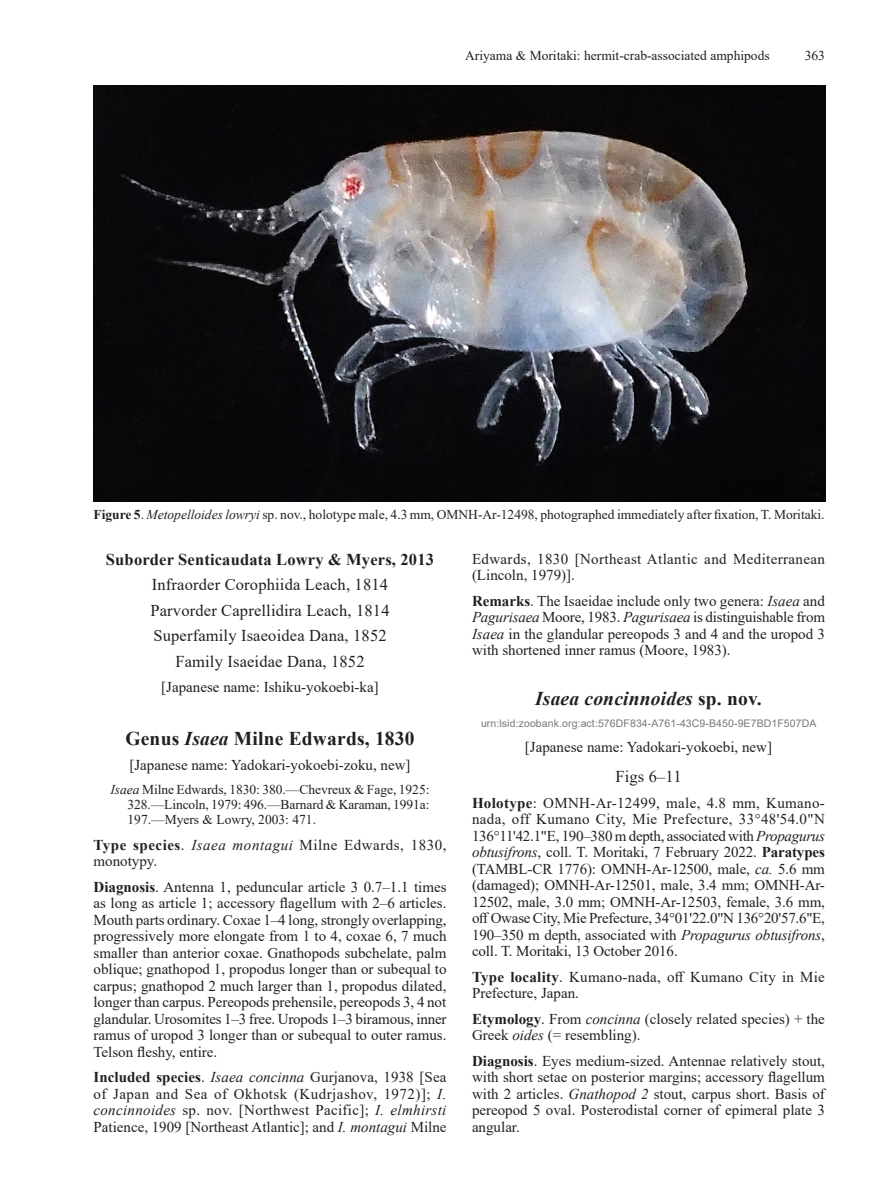
<style>
.page{position:relative;width:893px;height:1203px;background:#fff}
.page>*{position:absolute;margin:0;border:0;box-sizing:border-box;transform-origin:0 0}
.Heading_1{font:700 19.5px "Times New Roman";letter-spacing:.01em;color:#231f20}
.Heading_1-2{font:italic 700 19.5px "Times New Roman";letter-spacing:.01em;color:#231f20}
.Heading_2{font:16.5px "Times New Roman";letter-spacing:.01em;color:#231f20}
.Heading_2-2{font:700 16.5px "Times New Roman";letter-spacing:.01em;color:#231f20}
.AMsbf{font:16.5px "Times New Roman";letter-spacing:.01em;color:#231f20}
.AMbld{font:15px/16.5px "Times New Roman";color:#231f20;text-align:justify}
.AMbld-2{font:15px/16.5px "Times New Roman";letter-spacing:.025em;color:#231f20}
.AMbld-3{font:15px/16.5px "Times New Roman";letter-spacing:.02em;color:#231f20}
.AMbld-4{font:15px/16.5px "Times New Roman";letter-spacing:.035em;color:#231f20}
.AMtx1{font:13.5px/15px "Times New Roman";color:#231f20;text-align:justify}
.AMfig{font:13.5px "Times New Roman";color:#231f20}
.AMgry{font:10.5px "Arial";letter-spacing:.01em;color:#76787b}
.s1{font-weight:700}
.s2{font-style:italic}
.s3{font-style:normal}
</style>
<div class="page">
<img style="left:94px;top:85px;width:731px;height:417px">
<p class="AMtx1" style="left:465px;top:48px;width:306px">Ariyama &amp; Moritaki: hermit-crab-associated amphipods</p>
<p class="AMtx1" style="left:805px;top:48px;width:22px">363</p>
<p class="AMfig" style="left:94px;top:505px;width:733px"><span class="s1">Figure 5</span>. <span class="s2">Metopelloides lowryi</span> sp. nov., holotype male, 4.3 mm, OMNH-Ar-12498, photographed immediately after fixation, T. Moritaki.</p>
<p class="Heading_2-2" style="left:106px;top:547px;width:330px">Suborder Senticaudata Lowry &amp; Myers, 2013</p>
<p class="Heading_2" style="left:152px;top:573px;width:238px">Infraorder Corophiida Leach, 1814</p>
<p class="Heading_2" style="left:150px;top:599px;width:241px">Parvorder Caprellidira Leach, 1814</p>
<p class="Heading_2" style="left:153px;top:624px;width:235px">Superfamily Isaeoidea Dana, 1852</p>
<p class="Heading_2" style="left:175px;top:650px;width:191px">Family Isaeidae Dana, 1852</p>
<p class="AMbld" style="left:161px;top:678px;width:219px">[Japanese name: Ishiku-yokoebi-ka]</p>
<p class="Heading_1" style="left:125px;top:724px;width:291px">Genus <span class="s2">Isaea</span> Milne Edwards, 1830</p>
<p class="AMbld" style="left:129px;top:756px;width:283px">[Japanese name: Yadokari-yokoebi-zoku, new]</p>
<p class="AMtx1" style="left:128px;top:782px;width:303px;text-indent:-17px"><span class="s2">Isaea</span> Milne Edwards, 1830: 380.—Chevreux &amp; Fage, 1925:<br>328.—Lincoln, 1979: 496.—Barnard &amp; Karaman, 1991a:<br>197.—Myers &amp; Lowry, 2003: 471.</p>
<p class="AMbld-4" style="left:94px;top:836px;width:354px"><span class="s1">Type species</span>. <span class="s2">Isaea montagui</span> Milne Edwards, 1830, monotypy.</p>
<p class="AMbld" style="left:94px;top:878px;width:355px"><span class="s1">Diagnosis</span>. Antenna 1, peduncular article 3 0.7–1.1 times as long as article 1; accessory flagellum with 2–6 articles.<br>Mouth parts ordinary. Coxae 1–4 long, strongly overlapping, progressively more elongate from 1 to 4, coxae 6, 7 much smaller than anterior coxae. Gnathopods subchelate, palm oblique; gnathopod 1, propodus longer than or subequal to carpus; gnathopod 2 much larger than 1, propodus dilated, longer than carpus. Pereopods prehensile, pereopods 3, 4 not glandular. Urosomites 1–3 free. Uropods 1–3 biramous, inner ramus of uropod 3 longer than or subequal to outer ramus.<br>Telson fleshy, entire.</p>
<p class="AMbld" style="left:94px;top:1068px;width:354px"><span class="s1">Included species</span>. <span class="s2">Isaea concinna</span> Gurjanova, 1938 [Sea of Japan and Sea of Okhotsk (Kudrjashov, 1972)]; <span class="s2">I. concinnoides</span> sp. nov. [Northwest Pacific]; <span class="s2">I. elmhirsti </span>Patience, 1909 [Northeast Atlantic]; and <span class="s2">I. montagui</span> Milne</p>
<p class="AMbld-2" style="left:472px;top:550px;width:355px">Edwards, 1830 [Northeast Atlantic and Mediterranean (Lincoln, 1979)].</p>
<p class="AMbld" style="left:472px;top:592px;width:354px"><span class="s1">Remarks</span>. The Isaeidae include only two genera: <span class="s2">Isaea</span> and <span class="s2">Pagurisaea</span> Moore, 1983. <span class="s2">Pagurisaea</span> is distinguishable from <span class="s2">Isaea</span> in the glandular pereopods 3 and 4 and the uropod 3 with shortened inner ramus (Moore, 1983).</p>
<p class="Heading_1-2" style="left:535px;top:685px;width:228px">Isaea concinnoides <span class="s3">sp. nov.</span></p>
<p class="AMgry" style="left:481px;top:716px;width:337px">urn:lsid:zoobank.org:act:576DF834-A761-43C9-B450-9E7BD1F507DA</p>
<p class="AMbld" style="left:525px;top:738px;width:249px">[Japanese name: Yadokari-yokoebi, new]</p>
<p class="AMsbf" style="left:615px;top:765px;width:68px">Figs 6–11</p>
<p class="AMbld" style="left:472px;top:794px;width:354px"><span class="s1">Holotype</span>: OMNH-Ar-12499, male, 4.8 mm, Kumano&shy;nada, off Kumano City, Mie Prefecture, 33°48'54.0"N 136°11'42.1"E, 190–380 m depth, associated with <span class="s2">Propagurus obtusifrons</span>, coll. T. Moritaki, 7 February 2022. <span class="s1">Paratypes </span>(TAMBL-CR 1776): OMNH-Ar-12500, male, <span class="s2">ca.</span> 5.6 mm (damaged); OMNH-Ar-12501, male, 3.4 mm; OMNH-Ar-12502, male, 3.0 mm; OMNH-Ar-12503, female, 3.6 mm, off Owase City, Mie Prefecture, 34°01'22.0"N 136°20'57.6"E, 190–350 m depth, associated with <span class="s2">Propagurus obtusifrons</span>, coll. T. Moritaki, 13 October 2016.</p>
<p class="AMbld-3" style="left:472px;top:968px;width:354px"><span class="s1">Type locality</span>. Kumano-nada, off Kumano City in Mie<br>Prefecture, Japan.</p>
<p class="AMbld" style="left:472px;top:1010px;width:354px"><span class="s1">Etymology</span>. From <span class="s2">concinna</span> (closely related species) + the<br>Greek <span class="s2">oides</span> (= resembling).</p>
<p class="AMbld" style="left:472px;top:1052px;width:354px"><span class="s1">Diagnosis</span>. Eyes medium-sized. Antennae relatively stout, with short setae on posterior margins; accessory flagellum with 2 articles. <span class="s2">Gnathopod 2</span> stout, carpus short. Basis of pereopod 5 oval. Posterodistal corner of epimeral plate 3 angular.</p>
</div>
